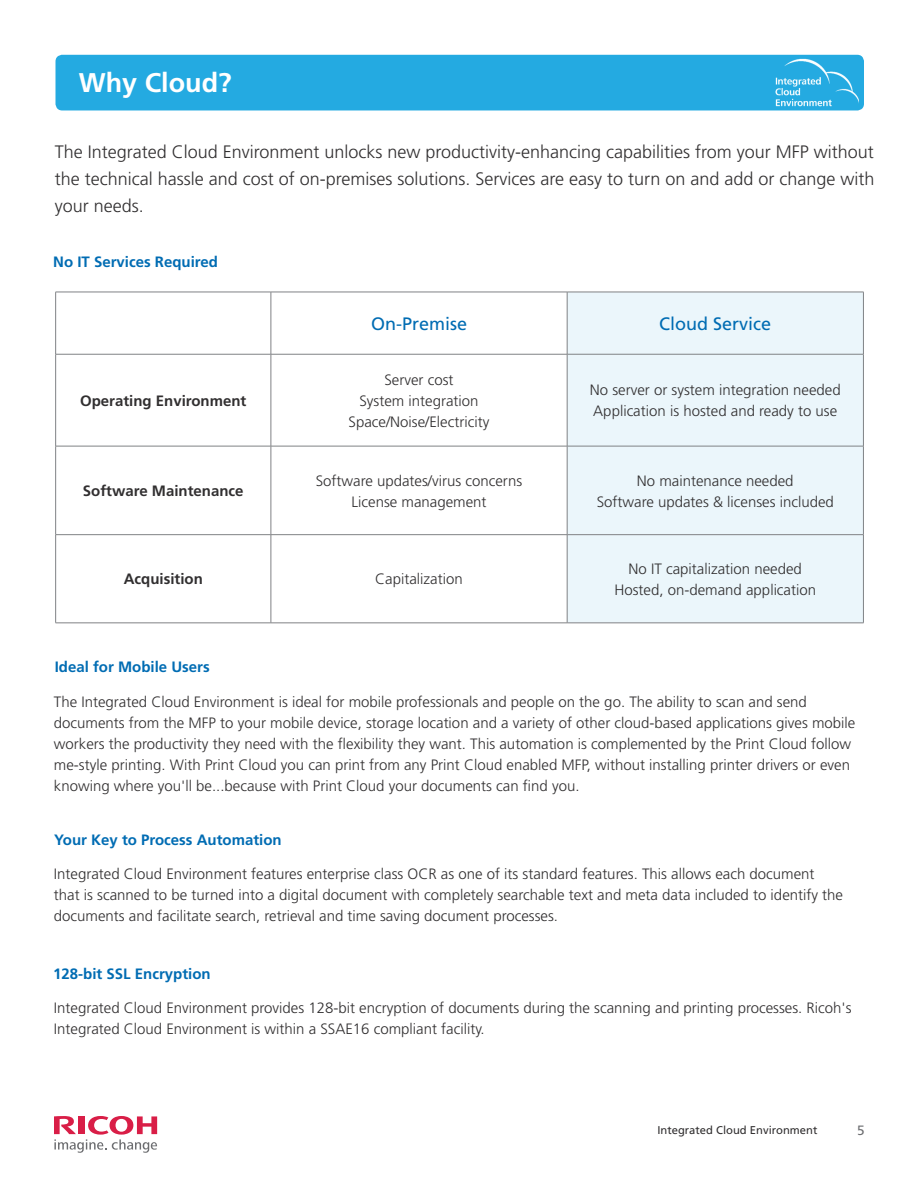
<style>
.page{position:relative;width:918px;height:1188px;background:#fff}
.page>*{position:absolute;margin:0;border:0;box-sizing:border-box;transform-origin:0 0}
.t1{font:700 27px "Frutiger LT Std";color:#fff}
.t2{font:300 18px/27px "Frutiger LT Std";color:#312f30;text-align:justify}
.t3{font:18px "Frutiger LT Std";color:#006cb3}
.t4{font:300 15px/21px "Frutiger LT Std";color:#312f30;text-align:center}
.t5{font:700 15px "Frutiger LT Std";color:#006cb3}
.t6{font:700 15px "Frutiger LT Std";color:#312f30}
.t7{font:13.5px "Frutiger LT Std";color:#6c6d70}
.t8{font:11.25px "Frutiger LT Std";color:#312f30}
</style>
<div class="page">
<div style="left:56px;top:55px;width:808px;height:55px;background:#24aae1;border-radius:7px"></div>
<img style="left:775px;top:58px;width:83px;height:49px">
<svg style="left:56px;top:293px;width:511px;height:330px"></svg>
<div style="left:568px;top:293px;width:295px;height:330px;background:#ebf6fb"></div>
<hr style="left:271px;top:292px;width:1px;height:62px;background:#808285">
<hr style="left:55px;top:446px;width:216px;height:1px;background:#808285">
<hr style="left:271px;top:446px;width:296px;height:1px;background:#808285">
<hr style="left:567px;top:446px;width:297px;height:1px;background:#808285">
<hr style="left:55px;top:534px;width:216px;height:1px;background:#808285">
<hr style="left:271px;top:534px;width:296px;height:1px;background:#808285">
<hr style="left:567px;top:534px;width:297px;height:1px;background:#808285">
<hr style="left:271px;top:354px;width:1px;height:92px;background:#808285">
<hr style="left:271px;top:446px;width:1px;height:88px;background:#808285">
<hr style="left:271px;top:535px;width:1px;height:88px;background:#808285">
<hr style="left:55px;top:354px;width:216px;height:1px;background:#808285">
<hr style="left:271px;top:354px;width:296px;height:1px;background:#808285">
<hr style="left:567px;top:354px;width:297px;height:1px;background:#808285">
<hr style="left:567px;top:292px;width:297px;height:1px;background:#808285">
<hr style="left:863px;top:292px;width:1px;height:62px;background:#808285">
<hr style="left:863px;top:354px;width:1px;height:92px;background:#808285">
<hr style="left:863px;top:446px;width:1px;height:88px;background:#808285">
<hr style="left:863px;top:535px;width:1px;height:88px;background:#808285">
<hr style="left:567px;top:623px;width:297px;height:1px;background:#808285">
<hr style="left:55px;top:292px;width:216px;height:1px;background:#808285">
<hr style="left:55px;top:292px;width:1px;height:62px;background:#808285">
<hr style="left:271px;top:292px;width:296px;height:1px;background:#808285">
<hr style="left:567px;top:292px;width:1px;height:62px;background:#808285">
<hr style="left:55px;top:354px;width:1px;height:92px;background:#808285">
<hr style="left:567px;top:354px;width:1px;height:92px;background:#808285">
<hr style="left:55px;top:446px;width:1px;height:88px;background:#808285">
<hr style="left:567px;top:446px;width:1px;height:88px;background:#808285">
<hr style="left:55px;top:535px;width:1px;height:88px;background:#808285">
<hr style="left:567px;top:535px;width:1px;height:88px;background:#808285">
<hr style="left:55px;top:623px;width:216px;height:1px;background:#808285">
<hr style="left:271px;top:623px;width:296px;height:1px;background:#808285">
<svg style="left:54px;top:1116px;width:103px;height:37px"></svg>
<h1 class="t1" style="left:79px;top:67px;width:155px">Why Cloud?</h1>
<p class="t2" style="left:55px;top:138px;width:821px">The Integrated Cloud Environment unlocks new productivity-enhancing capabilities from your MFP without the technical hassle and cost of on-premises solutions. Services are easy to turn on and add or change with your needs.</p>
<p class="t5" style="left:53px;top:253px;width:166px">No IT Services Required</p>
<p class="t6" style="left:80px;top:392px;width:168px">Operating Environment</p>
<p class="t3" style="left:371px;top:313px;width:98px">On-Premise</p>
<p class="t3" style="left:659px;top:313px;width:114px">Cloud Service</p>
<p class="t4" style="left:349px;top:369px;width:142px">Server cost<br>System integration<br>Space/Noise/Electricity</p>
<p class="t4" style="left:590px;top:380px;width:252px;text-align:left">No server or system integration needed<br>Application is hosted and ready to use</p>
<p class="t6" style="left:83px;top:482px;width:162px">Software Maintenance</p>
<p class="t4" style="left:316px;top:470px;width:208px">Software updates/virus concerns<br>License management</p>
<p class="t4" style="left:597px;top:470px;width:239px">No maintenance needed<br>Software updates &amp; licenses included</p>
<p class="t6" style="left:124px;top:570px;width:81px">Acquisition</p>
<p class="t4" style="left:375px;top:569px;width:89px">Capitalization</p>
<p class="t4" style="left:614px;top:558px;width:203px">No IT capitalization needed<br>Hosted, on-demand application</p>
<p class="t5" style="left:55px;top:658px;width:157px">Ideal for Mobile Users</p>
<p class="t4" style="left:54px;top:692px;width:803px;text-align:left">The Integrated Cloud Environment is ideal for mobile professionals and people on the go. The ability to scan and send documents from the MFP to your mobile device, storage location and a variety of other cloud-based applications gives mobile workers the productivity they need with the flexibility they want. This automation is complemented by the Print Cloud follow me-style printing. With Print Cloud you can print from any Print Cloud enabled MFP, without installing printer drivers or even knowing where you'll be...because with Print Cloud your documents can find you.</p>
<p class="t5" style="left:54px;top:831px;width:229px">Your Key to Process Automation</p>
<p class="t4" style="left:54px;top:864px;width:791px;text-align:left">Integrated Cloud Environment features enterprise class OCR as one of its standard features. This allows each document that is scanned to be turned into a digital document with completely searchable text and meta data included to identify the documents and facilitate search, retrieval and time saving document processes.</p>
<p class="t5" style="left:53px;top:965px;width:159px">128-bit SSL Encryption</p>
<p class="t4" style="left:54px;top:997px;width:799px;text-align:left">Integrated Cloud Environment provides 128-bit encryption of documents during the scanning and printing processes. Ricoh's<br>Integrated Cloud Environment is within a SSAE16 compliant facility.</p>
<p class="t8" style="left:657px;top:1124px;width:162px">Integrated Cloud Environment</p>
<p class="t7" style="left:857px;top:1122px;width:9px">5</p>
</div>
